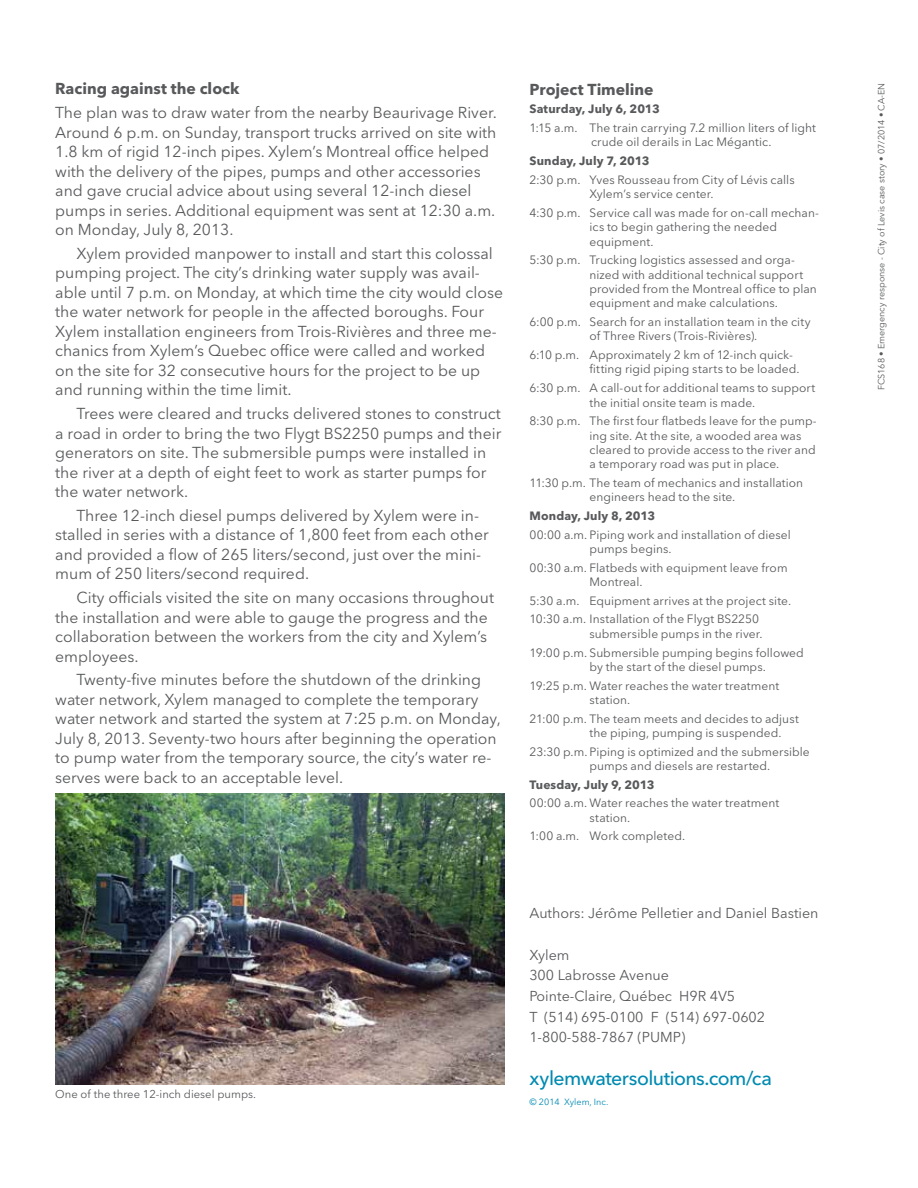
<style>
.page{position:relative;width:918px;height:1188px;background:#fff}
.page>*{position:absolute;margin:0;border:0;box-sizing:border-box;transform-origin:0 0}
.t1{font:500 19.5px "Avenir Next LT Pro";letter-spacing:-.025em;color:#008ab1}
.t2{font:15.75px/19.5px "Avenir Next LT Pro";color:#58595b}
.t3{font:700 15.75px "Avenir Next LT Pro";color:#58595b}
.t4{font:14.25px/20.7px "Avenir Next LT Pro";color:#58595b}
.t5{font:12px/14.4px "Avenir Next LT Pro";letter-spacing:.005em;color:#58595b}
.t6{font:700 12px "Avenir Next LT Pro";letter-spacing:.01em;color:#58595b}
.t7{font:11.25px "Avenir Next LT Pro";color:#58595b}
.t8{font:9px "Avenir Next LT Pro";color:#58595b}
.t9{font:9px "Avenir Next LT Pro";color:#008ab1}
</style>
<div class="page">
<img style="left:55px;top:793px;width:449px;height:292px">
<p class="t3" style="left:55px;top:79px;width:186px">Racing against the clock</p>
<p class="t2" style="left:55px;top:103px;width:443px">The plan was to draw water from the nearby Beaurivage River.<br>Around 6 p.m. on Sunday, transport trucks arrived on site with 1.8 km of rigid 12-inch pipes. Xylem’s Montreal office helped with the delivery of the pipes, pumps and other accessories and gave crucial advice about using several 12-inch diesel pumps in series. Additional equipment was sent at 12:30 a.m. on Monday, July 8, 2013.</p>
<p class="t2" style="left:55px;top:244px;width:449px;text-indent:21px">Xylem provided manpower to install and start this colossal pumping project. The city’s drinking water supply was avail&shy;able until 7 p.m. on Monday, at which time the city would close the water network for people in the affected boroughs. Four Xylem installation engineers from Trois-Rivières and three me&shy;chanics from Xylem’s Quebec office were called and worked on the site for 32 consecutive hours for the project to be up and running within the time limit.</p>
<p class="t2" style="left:55px;top:404px;width:448px;text-indent:21px">Trees were cleared and trucks delivered stones to construct a road in order to bring the two Flygt BS2250 pumps and their generators on site. The submersible pumps were installed in the river at a depth of eight feet to work as starter pumps for the water network.</p>
<p class="t2" style="left:55px;top:506px;width:435px;text-indent:21px">Three 12-inch diesel pumps delivered by Xylem were in&shy;stalled in series with a distance of 1,800 feet from each other and provided a flow of 265 liters/second, just over the mini&shy;mum of 250 liters/second required.</p>
<p class="t2" style="left:55px;top:588px;width:440px;text-indent:21px">City officials visited the site on many occasions throughout the installation and were able to gauge the progress and the collaboration between the workers from the city and Xylem’s employees.</p>
<p class="t2" style="left:55px;top:670px;width:447px;text-indent:21px">Twenty-five minutes before the shutdown of the drinking water network, Xylem managed to complete the temporary water network and started the system at 7:25 p.m. on Monday, July 8, 2013. Seventy-two hours after beginning the operation to pump water from the temporary source, the city’s water re&shy;serves were back to an acceptable level.</p>
<p class="t7" style="left:55px;top:1088px;width:202px">One of the three 12-inch diesel pumps.</p>
<p class="t3" style="left:530px;top:80px;width:126px">Project Timeline</p>
<p class="t6" style="left:530px;top:102px;width:132px">Saturday, July 6, 2013</p>
<p class="t5" style="left:591px;top:121px;width:226px;text-indent:-62px">1:15 a.m. The train carrying 7.2 million liters of light crude oil derails in Lac Mégantic.</p>
<p class="t6" style="left:530px;top:153px;width:122px">Sunday, July 7, 2013</p>
<p class="t5" style="left:590px;top:172px;width:207px;text-indent:-60px">2:30 p.m. Yves Rousseau from City of Lévis calls<br>Xylem’s service center.</p>
<p class="t5" style="left:590px;top:205px;width:231px;text-indent:-60px">4:30 p.m. Service call was made for on-call mechan&shy;ics to begin gathering the needed equipment.</p>
<p class="t5" style="left:590px;top:253px;width:229px;text-indent:-60px">5:30 p.m. Trucking logistics assessed and orga&shy;nized with additional technical support provided from the Montreal office to plan equipment and make calculations.</p>
<p class="t5" style="left:530px;top:315px;width:283px;text-align:center">6:00 p.m. Search for an installation team in the city of Three Rivers (Trois-Rivières).</p>
<p class="t5" style="left:590px;top:348px;width:212px;text-indent:-60px">6:10 p.m. Approximately 2 km of 12-inch quick&shy;fitting rigid piping starts to be loaded.</p>
<p class="t5" style="left:530px;top:381px;width:287px;text-align:center">6:30 p.m. A call-out for additional teams to support the initial onsite team is made.</p>
<p class="t5" style="left:590px;top:414px;width:229px;text-indent:-60px">8:30 p.m. The first four flatbeds leave for the pump&shy;ing site. At the site, a wooded area was cleared to provide access to the river and a temporary road was put in place.</p>
<p class="t5" style="left:590px;top:476px;width:215px;text-indent:-60px">11:30 p.m. The team of mechanics and installation engineers head to the site.</p>
<p class="t6" style="left:530px;top:509px;width:127px">Monday, July 8, 2013</p>
<p class="t5" style="left:590px;top:527px;width:203px;text-indent:-60px">00:00 a.m. Piping work and installation of diesel pumps begins.</p>
<p class="t5" style="left:590px;top:560px;width:200px;text-indent:-60px">00:30 a.m. Flatbeds with equipment leave from<br>Montreal.</p>
<p class="t5" style="left:530px;top:591px;width:263px;line-height:18.6px">5:30 a.m. Equipment arrives at the project site.<br>10:30 a.m. Installation of the Flygt BS2250</p>
<p class="t5" style="left:530px;top:624px;width:276px;line-height:18.6px;text-indent:60px">submersible pumps in the river.<br>19:00 p.m. Submersible pumping begins followed</p>
<p class="t5" style="left:530px;top:657px;width:251px;line-height:18.6px;text-indent:60px">by the start of the diesel pumps.<br>19:25 p.m. Water reaches the water treatment</p>
<p class="t5" style="left:530px;top:691px;width:271px;line-height:18.6px;text-indent:60px">station.<br>21:00 p.m. The team meets and decides to adjust</p>
<p class="t5" style="left:530px;top:724px;width:282px;line-height:18.6px;text-indent:60px">the piping, pumping is suspended.<br>23:30 p.m. Piping is optimized and the submersible</p>
<p class="t5" style="left:590px;top:759px;width:182px">pumps and diesels are restarted.</p>
<p class="t6" style="left:530px;top:777px;width:127px">Tuesday, July 9, 2013</p>
<p class="t5" style="left:590px;top:796px;width:191px;text-indent:-60px">00:00 a.m. Water reaches the water treatment station.</p>
<p class="t5" style="left:530px;top:829px;width:157px">1:00 a.m. Work completed.</p>
<p class="t4" style="left:529px;top:903px;width:291px">Authors: Jérôme Pelletier and Daniel Bastien</p>
<p class="t4" style="left:529px;top:944px;width:237px">Xylem<br>300 Labrosse Avenue<br>Pointe-Claire, Québec H9R 4V5<br>T (514) 695-0100 F (514) 697-0602<br>1-800-588-7867 (PUMP)</p>
<p class="t1" style="left:530px;top:1066px;width:244px">xylemwatersolutions.com/ca</p>
<p class="t9" style="left:530px;top:1097px;width:80px">© 2014 Xylem, Inc.</p>
<p class="t8" style="left:876px;top:390px;width:309px;rotate:-90deg">FCS168 • Emergency response - City of Levis case story • 07/2014 • CA-EN</p>
</div>
